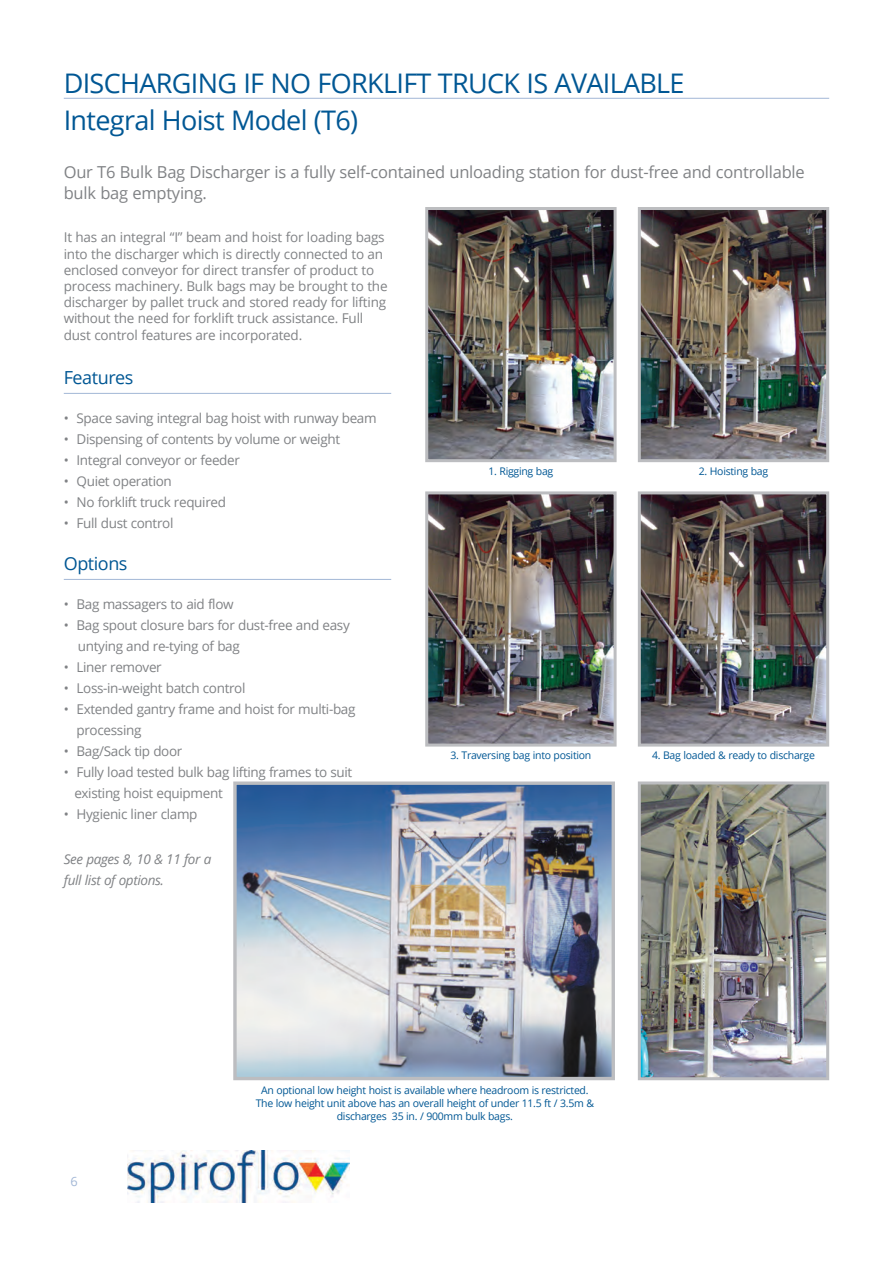
<style>
.page{position:relative;width:893px;height:1263px;background:#fff}
.page>*{position:absolute;margin:0;border:0;box-sizing:border-box;transform-origin:0 0}
.t1{font:27px/37.5px "Open Sans";letter-spacing:-.025em;color:#005794}
.t2{font:18px "Open Sans";letter-spacing:-.025em;color:#005794}
.t3{font:16.5px/21.6px "Open Sans";letter-spacing:-.015em;color:#808285}
.t4{font:13.5px/16.2px "Open Sans";letter-spacing:-.025em;color:#808285}
.t5{font:italic 13.5px/21px "Open Sans";letter-spacing:-.025em;color:#808285}
.t6{font:12.75px "Open Sans";color:#a2b7d6}
.t7{font:10.5px/12.9px "Open Sans";letter-spacing:-.025em;color:#005794;text-align:center}
</style>
<div class="page">
<hr style="left:64px;top:98px;width:765px;height:1px;background:#a2b7d6">
<img style="left:642px;top:211px;width:183px;height:247px">
<div style="left:638px;top:207px;width:191px;height:255px;border:3px solid #bcbdc0"></div>
<hr style="left:64px;top:393px;width:327px;height:1px;background:#a2b7d6">
<hr style="left:64px;top:579px;width:327px;height:1px;background:#a2b7d6">
<img style="left:429px;top:211px;width:184px;height:247px">
<div style="left:425px;top:207px;width:192px;height:255px;border:3px solid #bcbdc0"></div>
<img style="left:429px;top:495px;width:184px;height:247px">
<div style="left:425px;top:491px;width:192px;height:255px;border:3px solid #bcbdc0"></div>
<img style="left:642px;top:495px;width:183px;height:247px">
<div style="left:638px;top:491px;width:191px;height:255px;border:3px solid #bcbdc0"></div>
<img style="left:642px;top:785px;width:183px;height:291px">
<div style="left:638px;top:781px;width:191px;height:299px;border:3px solid #bcbdc0"></div>
<img style="left:237px;top:785px;width:374px;height:291px">
<div style="left:233px;top:781px;width:382px;height:299px;border:3px solid #bcbdc0"></div>
<img style="left:128px;top:1150px;width:221px;height:52px">
<h1 class="t1" style="left:64px;top:64px;width:622px">DISCHARGING IF NO FORKLIFT TRUCK IS AVAILABLE<br>Integral Hoist Model (T6)</h1>
<p class="t3" style="left:64px;top:160px;width:742px">Our T6 Bulk Bag Discharger is a fully self-contained unloading station for dust-free and controllable bulk bag emptying.</p>
<p class="t4" style="left:64px;top:229px;width:325px">It has an integral “I” beam and hoist for loading bags into the discharger which is directly connected to an enclosed conveyor for direct transfer of product to process machinery. Bulk bags may be brought to the discharger by pallet truck and stored ready for lifting without the need for forklift truck assistance. Full dust control features are incorporated.</p>
<h2 class="t2" style="left:64px;top:365px;width:71px">Features</h2>
<p class="t4" style="left:64px;top:409px;width:314px">• Space saving integral bag hoist with runway beam</p>
<p class="t4" style="left:64px;top:430px;width:278px">• Dispensing of contents by volume or weight</p>
<p class="t4" style="left:64px;top:451px;width:178px">• Integral conveyor or feeder</p>
<p class="t4" style="left:64px;top:472px;width:110px">• Quiet operation</p>
<p class="t4" style="left:64px;top:493px;width:164px">• No forklift truck required</p>
<p class="t4" style="left:64px;top:514px;width:111px">• Full dust control</p>
<h2 class="t2" style="left:64px;top:551px;width:65px">Options</h2>
<p class="t4" style="left:64px;top:595px;width:171px">• Bag massagers to aid flow</p>
<p class="t4" style="left:78px;top:614px;width:273px;line-height:21px;text-indent:-14px">• Bag spout closure bars for dust-free and easy untying and re-tying of bag</p>
<p class="t4" style="left:64px;top:658px;width:99px">• Liner remover</p>
<p class="t4" style="left:64px;top:679px;width:183px">• Loss-in-weight batch control</p>
<p class="t4" style="left:77px;top:698px;width:280px;line-height:21px;text-indent:-13px">• Extended gantry frame and hoist for multi-bag processing</p>
<p class="t4" style="left:64px;top:742px;width:120px">• Bag/Sack tip door</p>
<p class="t4" style="left:74px;top:761px;width:280px;line-height:21px;text-indent:-11px">• Fully load tested bulk bag lifting frames to suit existing hoist equipment</p>
<p class="t4" style="left:64px;top:805px;width:135px">• Hygienic liner clamp</p>
<p class="t5" style="left:64px;top:848px;width:149px">See pages 8, 10 &amp; 11 for a full list of options.</p>
<p class="t7" style="left:488px;top:465px;width:66px">1. Rigging bag</p>
<p class="t7" style="left:699px;top:465px;width:71px">2. Hoisting bag</p>
<p class="t7" style="left:450px;top:748px;width:142px">3. Traversing bag into position</p>
<p class="t7" style="left:652px;top:748px;width:164px">4. Bag loaded &amp; ready to discharge</p>
<p class="t6" style="left:71px;top:1172px;width:9px">6</p>
<p class="t7" style="left:256px;top:1083px;width:340px">An optional low height hoist is available where headroom is restricted.<br>The low height unit above has an overall height of under 11.5 ft / 3.5m &amp; discharges 35 in. / 900mm bulk bags.</p>
</div>
